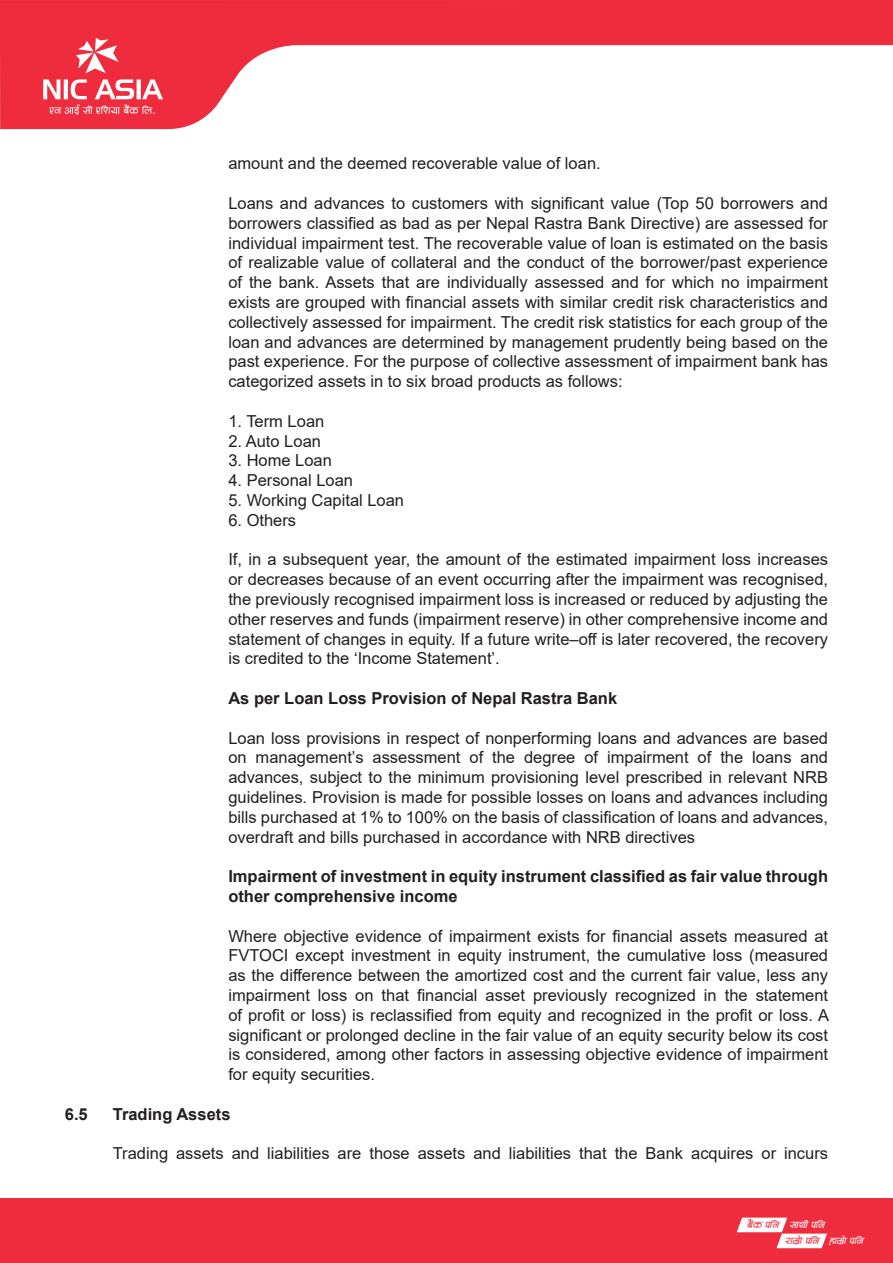
<style>
.page{position:relative;width:893px;height:1263px;background:#fff}
.page>*{position:absolute;margin:0;border:0;box-sizing:border-box;transform-origin:0 0}
.t1{font:16.5px/19.8px "Arial";color:#231f20;text-align:justify}
.t2{font:700 16.5px/19.8px "Arial";color:#231f20}
.t3{font:italic 12.75px/16px "Aakriti";color:#ee2c3d}
.s1{color:#fff}
</style>
<div class="page">
<svg style="left:0;top:0;width:893px;height:129px"></svg>
<svg style="left:43px;top:38px;width:120px;height:77px"></svg>
<div style="left:0;top:1199px;width:893px;height:64px;background:#ee2c3d"></div>
<svg style="left:737px;top:1217px;width:90px;height:31px"></svg>
<p class="t1" style="left:228px;top:154px;width:374px">amount and the deemed recoverable value of loan.</p>
<p class="t1" style="left:228px;top:193px;width:601px">Loans and advances to customers with significant value (Top 50 borrowers and borrowers classified as bad as per Nepal Rastra Bank Directive) are assessed for individual impairment test. The recoverable value of loan is estimated on the basis of realizable value of collateral and the conduct of the borrower/past experience of the bank. Assets that are individually assessed and for which no impairment exists are grouped with financial assets with similar credit risk characteristics and collectively assessed for impairment. The credit risk statistics for each group of the loan and advances are determined by management prudently being based on the past experience. For the purpose of collective assessment of impairment bank has categorized assets in to six broad products as follows:</p>
<p class="t1" style="left:228px;top:411px;width:97px">1. Term Loan</p>
<p class="t1" style="left:228px;top:431px;width:94px">2. Auto Loan</p>
<p class="t1" style="left:228px;top:451px;width:105px">3. Home Loan</p>
<p class="t1" style="left:228px;top:470px;width:126px">4. Personal Loan</p>
<p class="t1" style="left:228px;top:490px;width:177px">5. Working Capital Loan</p>
<p class="t1" style="left:228px;top:510px;width:69px">6. Others</p>
<p class="t1" style="left:228px;top:550px;width:601px">If, in a subsequent year, the amount of the estimated impairment loss increases or decreases because of an event occurring after the impairment was recognised, the previously recognised impairment loss is increased or reduced by adjusting the other reserves and funds (impairment reserve) in other comprehensive income and statement of changes in equity. If a future write–off is later recovered, the recovery is credited to the ‘Income Statement’.</p>
<p class="t2" style="left:228px;top:688px;width:390px">As per Loan Loss Provision of Nepal Rastra Bank</p>
<p class="t1" style="left:228px;top:728px;width:601px">Loan loss provisions in respect of nonperforming loans and advances are based on management’s assessment of the degree of impairment of the loans and advances, subject to the minimum provisioning level prescribed in relevant NRB guidelines. Provision is made for possible losses on loans and advances including bills purchased at 1% to 100% on the basis of classification of loans and advances, overdraft and bills purchased in accordance with NRB directives</p>
<p class="t2" style="left:228px;top:867px;width:601px">Impairment of investment in equity instrument classified as fair value through other comprehensive income</p>
<p class="t1" style="left:228px;top:926px;width:602px">Where objective evidence of impairment exists for financial assets measured at FVTOCI except investment in equity instrument, the cumulative loss (measured as the difference between the amortized cost and the current fair value, less any impairment loss on that financial asset previously recognized in the statement of profit or loss) is reclassified from equity and recognized in the profit or loss. A significant or prolonged decline in the fair value of an equity security below its cost is considered, among other factors in assessing objective evidence of impairment for equity securities.</p>
<p class="t2" style="left:65px;top:1104px;width:24px">6.5</p>
<p class="t2" style="left:113px;top:1104px;width:119px">Trading Assets</p>
<p class="t1" style="left:113px;top:1144px;width:717px">Trading assets and liabilities are those assets and liabilities that the Bank acquires or incurs</p>
<p class="t3" style="left:785px;top:1216px;width:80px;text-indent:-38px">a}+s klg <span class="s1">;fyL klg<br></span>/fd|f]klg <span class="s1">xfd|f]klg</span></p>
</div>
